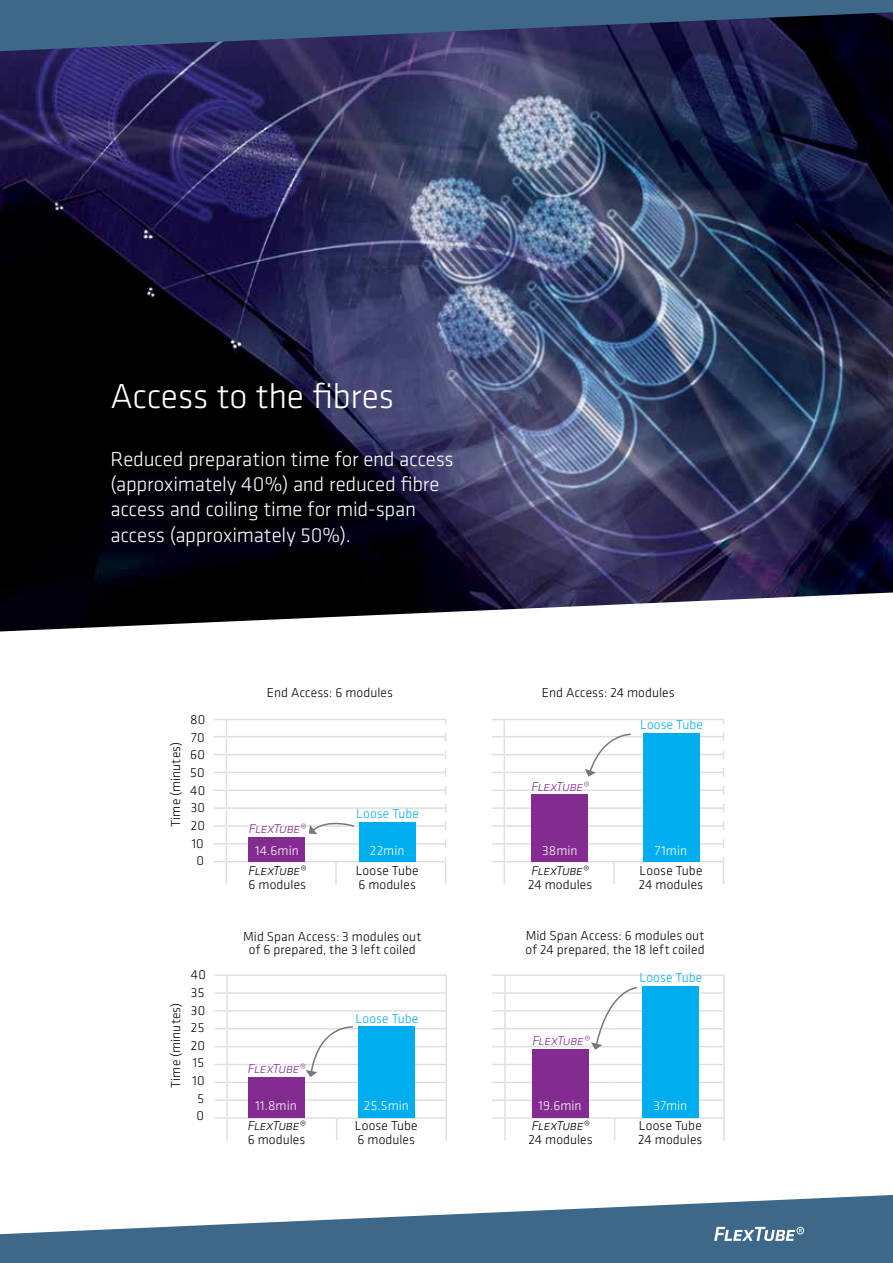
<style>
.page{position:relative;width:893px;height:1263px;background:#fff}
.page>*{position:absolute;margin:0;border:0;box-sizing:border-box;transform-origin:0 0}
.t1{font:300 36px "Klavika";letter-spacing:-.01em;color:#fff}
.t2{font:300 21px/25.2px "Klavika";letter-spacing:-.01em;color:#fff}
.t3{font:300 13.5px/17.7px "Klavika";letter-spacing:.01em;color:#000}
.t4{font:300 13.5px "Klavika";color:#fff}
.t5{font:italic 300 13.5px "Klavika";letter-spacing:-.03em;color:#000}
.t6{font:italic 300 13.5px "Klavika";letter-spacing:-.03em;color:#842b91}
.t7{font:300 13.5px "Klavika";letter-spacing:.015em;color:#00aeef}
</style>
<div class="page">
<hr style="left:227px;top:974px;width:110px;height:2px;background:#939598">
<hr style="left:337px;top:974px;width:110px;height:2px;background:#939598">
<hr style="left:227px;top:992px;width:110px;height:2px;background:#939598">
<hr style="left:337px;top:992px;width:110px;height:2px;background:#939598">
<hr style="left:227px;top:1010px;width:110px;height:2px;background:#939598">
<hr style="left:337px;top:1010px;width:110px;height:2px;background:#939598">
<hr style="left:227px;top:1028px;width:110px;height:1px;background:#939598">
<hr style="left:337px;top:1028px;width:110px;height:1px;background:#939598">
<hr style="left:227px;top:1046px;width:110px;height:1px;background:#939598">
<hr style="left:337px;top:1046px;width:110px;height:1px;background:#939598">
<hr style="left:227px;top:1064px;width:110px;height:1px;background:#939598">
<hr style="left:337px;top:1064px;width:110px;height:1px;background:#939598">
<hr style="left:227px;top:1081px;width:110px;height:2px;background:#939598">
<hr style="left:337px;top:1081px;width:110px;height:2px;background:#939598">
<hr style="left:227px;top:1099px;width:110px;height:2px;background:#939598">
<hr style="left:337px;top:1099px;width:110px;height:2px;background:#939598">
<svg style="left:214px;top:974px;width:14px;height:145px"></svg>
<hr style="left:227px;top:1117px;width:110px;height:2px;background:#939598">
<hr style="left:226px;top:1119px;width:2px;height:21px;background:#939598">
<hr style="left:337px;top:1117px;width:110px;height:2px;background:#939598">
<svg style="left:336px;top:1119px;width:1px;height:21px"></svg>
<svg style="left:446px;top:976px;width:1px;height:164px"></svg>
<img style="left:0;top:91px;width:893px;height:540px">
<hr style="left:226px;top:719px;width:110px;height:1px;background:#939598">
<hr style="left:336px;top:719px;width:110px;height:1px;background:#939598">
<hr style="left:226px;top:736px;width:110px;height:1px;background:#939598">
<hr style="left:336px;top:736px;width:109px;height:1px;background:#939598">
<hr style="left:226px;top:754px;width:110px;height:1px;background:#939598">
<hr style="left:336px;top:754px;width:109px;height:1px;background:#939598">
<hr style="left:226px;top:772px;width:110px;height:1px;background:#939598">
<hr style="left:336px;top:772px;width:109px;height:1px;background:#939598">
<hr style="left:226px;top:789px;width:110px;height:2px;background:#939598">
<hr style="left:336px;top:789px;width:109px;height:2px;background:#939598">
<hr style="left:226px;top:807px;width:110px;height:2px;background:#939598">
<hr style="left:336px;top:807px;width:109px;height:2px;background:#939598">
<hr style="left:226px;top:825px;width:110px;height:2px;background:#939598">
<hr style="left:336px;top:825px;width:109px;height:2px;background:#939598">
<hr style="left:226px;top:843px;width:110px;height:2px;background:#939598">
<hr style="left:336px;top:843px;width:109px;height:2px;background:#939598">
<hr style="left:226px;top:861px;width:110px;height:1px;background:#939598">
<hr style="left:336px;top:861px;width:110px;height:1px;background:#939598">
<hr style="left:335px;top:862px;width:2px;height:22px;background:#939598">
<svg style="left:214px;top:719px;width:13px;height:165px"></svg>
<svg style="left:445px;top:720px;width:1px;height:164px"></svg>
<hr style="left:504px;top:719px;width:110px;height:1px;background:#939598">
<hr style="left:614px;top:719px;width:110px;height:1px;background:#939598">
<hr style="left:504px;top:736px;width:110px;height:1px;background:#939598">
<hr style="left:614px;top:736px;width:109px;height:1px;background:#939598">
<hr style="left:504px;top:754px;width:110px;height:1px;background:#939598">
<hr style="left:614px;top:754px;width:109px;height:1px;background:#939598">
<hr style="left:504px;top:772px;width:110px;height:1px;background:#939598">
<hr style="left:614px;top:772px;width:109px;height:1px;background:#939598">
<hr style="left:504px;top:789px;width:110px;height:2px;background:#939598">
<hr style="left:614px;top:789px;width:109px;height:2px;background:#939598">
<hr style="left:504px;top:807px;width:110px;height:2px;background:#939598">
<hr style="left:614px;top:807px;width:109px;height:2px;background:#939598">
<hr style="left:504px;top:825px;width:110px;height:2px;background:#939598">
<hr style="left:614px;top:825px;width:109px;height:2px;background:#939598">
<hr style="left:504px;top:843px;width:110px;height:2px;background:#939598">
<hr style="left:614px;top:843px;width:109px;height:2px;background:#939598">
<hr style="left:504px;top:861px;width:110px;height:1px;background:#939598">
<hr style="left:614px;top:861px;width:110px;height:1px;background:#939598">
<hr style="left:613px;top:862px;width:2px;height:22px;background:#939598">
<svg style="left:492px;top:719px;width:13px;height:165px"></svg>
<svg style="left:723px;top:720px;width:1px;height:164px"></svg>
<div style="left:249px;top:837px;width:56px;height:25px;background:#842b91"></div>
<div style="left:359px;top:823px;width:56px;height:39px;background:#00aeef"></div>
<div style="left:532px;top:794px;width:56px;height:68px;background:#842b91"></div>
<div style="left:643px;top:734px;width:56px;height:128px;background:#00aeef"></div>
<svg style="left:309px;top:822px;width:46px;height:12px"></svg>
<div style="left:248px;top:1077px;width:56px;height:41px;background:#842b91"></div>
<div style="left:358px;top:1027px;width:56px;height:91px;background:#00aeef"></div>
<svg style="left:306px;top:1026px;width:48px;height:51px"></svg>
<hr style="left:505px;top:974px;width:110px;height:2px;background:#939598">
<hr style="left:615px;top:974px;width:110px;height:2px;background:#939598">
<hr style="left:505px;top:992px;width:110px;height:2px;background:#939598">
<hr style="left:615px;top:992px;width:110px;height:2px;background:#939598">
<hr style="left:505px;top:1010px;width:110px;height:2px;background:#939598">
<hr style="left:615px;top:1010px;width:110px;height:2px;background:#939598">
<hr style="left:505px;top:1028px;width:110px;height:1px;background:#939598">
<hr style="left:615px;top:1028px;width:110px;height:1px;background:#939598">
<hr style="left:505px;top:1046px;width:110px;height:1px;background:#939598">
<hr style="left:615px;top:1046px;width:110px;height:1px;background:#939598">
<hr style="left:505px;top:1064px;width:110px;height:1px;background:#939598">
<hr style="left:615px;top:1064px;width:110px;height:1px;background:#939598">
<hr style="left:505px;top:1081px;width:110px;height:2px;background:#939598">
<hr style="left:615px;top:1081px;width:110px;height:2px;background:#939598">
<hr style="left:505px;top:1099px;width:110px;height:2px;background:#939598">
<hr style="left:615px;top:1099px;width:110px;height:2px;background:#939598">
<svg style="left:492px;top:974px;width:14px;height:145px"></svg>
<hr style="left:505px;top:1117px;width:110px;height:2px;background:#939598">
<hr style="left:504px;top:1119px;width:2px;height:21px;background:#939598">
<hr style="left:615px;top:1117px;width:110px;height:2px;background:#939598">
<svg style="left:614px;top:1119px;width:1px;height:21px"></svg>
<svg style="left:723px;top:976px;width:2px;height:141px"></svg>
<hr style="left:723px;top:1119px;width:2px;height:21px;background:#939598">
<div style="left:532px;top:1050px;width:56px;height:68px;background:#842b91"></div>
<div style="left:642px;top:987px;width:56px;height:131px;background:#00aeef"></div>
<svg style="left:591px;top:987px;width:47px;height:63px"></svg>
<svg style="left:585px;top:733px;width:47px;height:44px"></svg>
<svg style="left:0;top:0;width:893px;height:91px;background:#2f3c65"></svg>
<svg style="left:0;top:1195px;width:893px;height:68px;fill:#3d688a"></svg>
<svg style="left:714px;top:1227px;width:90px;height:14px"></svg>
<h1 class="t1" style="left:111px;top:374px;width:285px">Access to the fibres</h1>
<h2 class="t2" style="left:111px;top:446px;width:345px">Reduced preparation time for end access (approximately 40%) and reduced fibre access and coiling time for mid-span access (approximately 50%).</h2>
<p class="t3" style="left:167px;top:827px;width:86px;rotate:-90deg">Time (minutes)</p>
<p class="t3" style="left:190px;top:711px;width:17px">80</p>
<p class="t3" style="left:190px;top:728px;width:17px;text-align:center">70<br>60<br>50<br>40<br>30<br>20<br>10<br>0</p>
<p class="t3" style="left:267px;top:684px;width:128px">End Access: 6 modules</p>
<p class="t3" style="left:542px;top:684px;width:134px">End Access: 24 modules</p>
<p class="t6" style="left:249px;top:820px;width:59px">Flextube®</p>
<p class="t7" style="left:356px;top:806px;width:64px">Loose Tube</p>
<p class="t6" style="left:531px;top:778px;width:59px">Flextube®</p>
<p class="t7" style="left:640px;top:717px;width:64px">Loose Tube</p>
<p class="t4" style="left:255px;top:842px;width:45px">14.6min</p>
<p class="t4" style="left:370px;top:842px;width:36px">22min</p>
<p class="t4" style="left:542px;top:842px;width:37px">38min</p>
<p class="t4" style="left:655px;top:842px;width:34px">71min</p>
<p class="t5" style="left:249px;top:863px;width:59px">Flextube®</p>
<p class="t3" style="left:249px;top:875px;width:59px">6 modules</p>
<p class="t3" style="left:356px;top:864px;width:64px;line-height:13.5px">Loose Tube<br>6 modules</p>
<p class="t5" style="left:531px;top:863px;width:59px">Flextube®</p>
<p class="t3" style="left:528px;top:875px;width:66px">24 modules</p>
<p class="t3" style="left:639px;top:864px;width:66px;line-height:13.5px">Loose Tube<br>24 modules</p>
<p class="t3" style="left:167px;top:1088px;width:86px;rotate:-90deg">Time (minutes)</p>
<p class="t3" style="left:243px;top:929px;width:180px;line-height:13.5px;text-align:center">Mid Span Access: 3 modules out of 6 prepared, the 3 left coiled</p>
<p class="t3" style="left:525px;top:929px;width:181px;line-height:13.5px">Mid Span Access: 6 modules out of 24 prepared, the 18 left coiled</p>
<p class="t3" style="left:191px;top:966px;width:17px">40</p>
<p class="t7" style="left:639px;top:970px;width:64px">Loose Tube</p>
<p class="t3" style="left:191px;top:983px;width:15px">35</p>
<p class="t6" style="left:532px;top:1033px;width:59px">Flextube®</p>
<p class="t3" style="left:191px;top:1001px;width:16px;text-align:center">30<br>25<br>20<br>15<br>10<br>5<br>0</p>
<p class="t7" style="left:356px;top:1010px;width:64px">Loose Tube</p>
<p class="t6" style="left:248px;top:1060px;width:59px">Flextube®</p>
<p class="t4" style="left:539px;top:1097px;width:45px">19.6min</p>
<p class="t4" style="left:653px;top:1097px;width:35px">37min</p>
<p class="t4" style="left:255px;top:1097px;width:43px">11.8min</p>
<p class="t4" style="left:364px;top:1097px;width:46px">25.5min</p>
<p class="t5" style="left:248px;top:1118px;width:59px">Flextube®</p>
<p class="t3" style="left:248px;top:1130px;width:59px">6 modules</p>
<p class="t5" style="left:532px;top:1118px;width:59px">Flextube®</p>
<p class="t3" style="left:528px;top:1130px;width:66px">24 modules</p>
<p class="t3" style="left:355px;top:1119px;width:64px;line-height:13.5px">Loose Tube<br>6 modules</p>
<p class="t3" style="left:638px;top:1119px;width:66px;line-height:13.5px">Loose Tube<br>24 modules</p>
</div>
